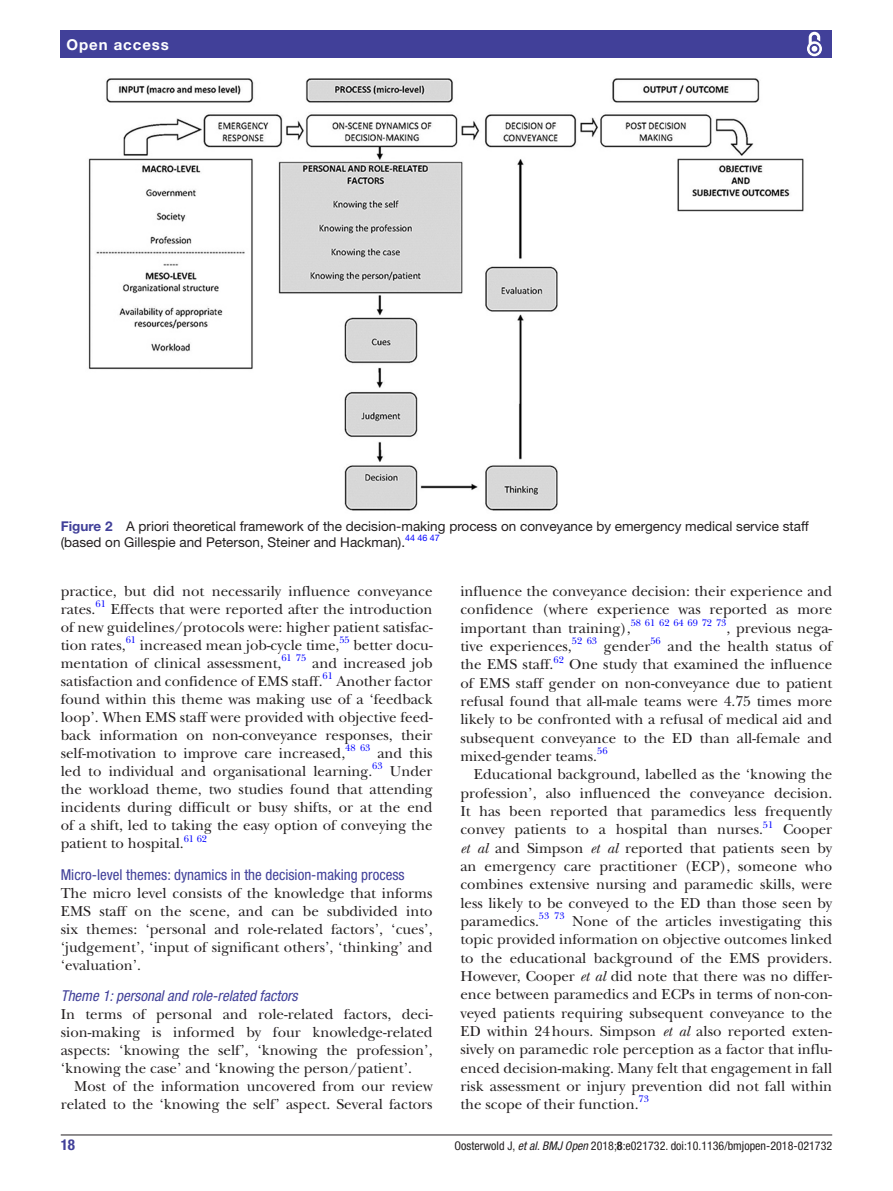
<style>
.page{position:relative;width:893px;height:1191px;background:#fff}
.page>*{position:absolute;margin:0;border:0;box-sizing:border-box;transform-origin:0 0}
.t1{font:15px/18.3px "New Baskerville";color:#231f20;text-align:justify}
.t2{font:condensed 15px "Helvetica Neue LT Std";color:#414099}
.t3{font:italic condensed 15px "Helvetica Neue LT Std";color:#414099}
.t4{font:700 15px "Helvetica Neue LT Std";letter-spacing:.065em;color:#fff}
.t5{font:700 condensed 15px "Helvetica Neue LT Std";color:#414099}
.t6{font:13.5px/16.2px "Helvetica Neue LT Std";color:#231f20}
.t7{font:condensed 12px "Helvetica Neue LT Std";color:#231f20}
.t8{font:9.9px "New Baskerville";color:#00f}
.s1{font-weight:700;color:#414099}
.s2{font-style:italic}
.s3{font-weight:700}
</style>
<div class="page">
<hr style="left:61px;top:1134px;width:771px;height:1px;background:#231f20">
<div style="left:61px;top:31px;width:771px;height:27px;background:#414099"></div>
<svg style="left:807px;top:31px;width:15px;height:26px"></svg>
<img style="left:88px;top:78px;width:716px;height:433px">
<p class="t4" style="left:66px;top:35px;width:104px">Open access</p>
<p class="t6" style="left:61px;top:518px;width:749px"><span class="s1">Figure 2</span> A priori theoretical framework of the decision-making process on conveyance by emergency medical service staff (based on Gillespie and Peterson, Steiner and Hackman).<sup>44</sup> <sup>46</sup> <sup>47</sup></p>
<p class="t1" style="left:61px;top:582px;width:373px">practice, but did not necessarily influence conveyance rates.</p>
<p class="t8" style="left:96px;top:598px;width:12px">61</p>
<p class="t1" style="left:61px;top:600px;width:373px;text-indent:50px">Effects that were reported after the introduction of new guidelines/protocols were: higher patient satisfac&shy;tion rates,</p>
<p class="t8" style="left:126px;top:634px;width:12px">61</p>
<p class="t1" style="left:140px;top:636px;width:201px">increased mean job-cycle time,</p>
<p class="t8" style="left:339px;top:634px;width:12px">55</p>
<p class="t1" style="left:354px;top:636px;width:81px">better docu-</p>
<p class="t1" style="left:61px;top:654px;width:222px">mentation of clinical assessment,</p>
<p class="t8" style="left:281px;top:652px;width:26px">61 75</p>
<p class="t1" style="left:61px;top:654px;width:373px;text-indent:252px">and increased job satisfaction and confidence of EMS staff.</p>
<p class="t8" style="left:323px;top:670px;width:12px">61</p>
<p class="t1" style="left:61px;top:672px;width:373px;text-indent:276px">Another factor found within this theme was making use of a ‘feedback loop’. When EMS staff were provided with objective feed&shy;back information on non-conveyance responses, their self-motivation to improve care increased,</p>
<p class="t8" style="left:345px;top:742px;width:27px">48 63</p>
<p class="t1" style="left:377px;top:744px;width:57px">and this</p>
<p class="t1" style="left:61px;top:762px;width:313px">led to individual and organisational learning.</p>
<p class="t8" style="left:372px;top:760px;width:12px">63</p>
<p class="t1" style="left:61px;top:762px;width:373px;text-indent:329px">Under the workload theme, two studies found that attending incidents during difficult or busy shifts, or at the end of a shift, led to taking the easy option of conveying the patient to hospital.<sup>61</sup> <sup>62</sup></p>
<p class="t2" style="left:61px;top:865px;width:345px">Micro-level themes: dynamics in the decision-making process</p>
<p class="t1" style="left:61px;top:884px;width:373px">The micro level consists of the knowledge that informs EMS staff on the scene, and can be subdivided into six themes: ‘personal and role-related factors’, ‘cues’, ‘judgement’, ‘input of significant others’, ‘thinking’ and ‘evaluation’.</p>
<p class="t3" style="left:61px;top:987px;width:238px">Theme 1: personal and role-related factors</p>
<p class="t1" style="left:61px;top:1005px;width:373px">In terms of personal and role-related factors, deci&shy;sion-making is informed by four knowledge-related aspects: ‘knowing the self’, ‘knowing the profession’, ‘knowing the case’ and ‘knowing the person/patient’.</p>
<p class="t1" style="left:61px;top:1077px;width:373px;text-align:right">Most of the information uncovered from our review related to the ‘knowing the self’ aspect. Several factors</p>
<p class="t1" style="left:460px;top:582px;width:373px">influence the conveyance decision: their experience and confidence (where experience was reported as more important than training),</p>
<p class="t8" style="left:631px;top:617px;width:97px">58 61 62 64 69 72 73</p>
<p class="t1" style="left:726px;top:619px;width:107px">, previous nega-</p>
<p class="t1" style="left:460px;top:637px;width:113px">tive experiences,</p>
<p class="t8" style="left:572px;top:635px;width:27px">52 63</p>
<p class="t1" style="left:604px;top:637px;width:48px">gender</p>
<p class="t8" style="left:650px;top:635px;width:12px">56</p>
<p class="t1" style="left:668px;top:637px;width:166px">and the health status of</p>
<p class="t1" style="left:460px;top:655px;width:95px">the EMS staff.</p>
<p class="t8" style="left:553px;top:653px;width:12px">62</p>
<p class="t1" style="left:460px;top:655px;width:373px;text-indent:109px">One study that examined the influence of EMS staff gender on non-conveyance due to patient refusal found that all-male teams were 4.75 times more likely to be confronted with a refusal of medical aid and subsequent conveyance to the ED than all-female and mixed-gender teams.<sup>56</sup></p>
<p class="t1" style="left:460px;top:765px;width:373px;text-indent:14px">Educational background, labelled as the ‘knowing the profession’, also influenced the conveyance decision.<br>It has been reported that paramedics less frequently convey patients to a hospital than nurses.</p>
<p class="t8" style="left:763px;top:818px;width:12px">51</p>
<p class="t1" style="left:460px;top:820px;width:373px;text-indent:323px">Cooper <span class="s2">et al</span> and Simpson <span class="s2">et al</span> reported that patients seen by an emergency care practitioner (ECP), someone who combines extensive nursing and paramedic skills, were less likely to be conveyed to the ED than those seen by paramedics.<sup>53</sup> <sup>73</sup></p>
<p class="t1" style="left:460px;top:912px;width:373px;text-indent:112px">None of the articles investigating this topic provided information on objective outcomes linked to the educational background of the EMS providers.<br>However, Cooper <span class="s2">et al</span> did note that there was no differ&shy;ence between paramedics and ECPs in terms of non-con&shy;veyed patients requiring subsequent conveyance to the ED within 24hours. Simpson <span class="s2">et al</span> also reported exten&shy;sively on paramedic role perception as a factor that influ&shy;enced decision-making. Many felt that engagement in fall risk assessment or injury prevention did not fall within the scope of their function.<sup>73</sup></p>
<p class="t5" style="left:61px;top:1135px;width:16px">18</p>
<p class="t7" style="left:455px;top:1138px;width:379px">Oosterwold J, <span class="s2">et al</span>. <span class="s2">BMJ Open</span> 2018;<span class="s3">8</span>:e021732. doi:10.1136/bmjopen-2018-021732</p>
</div>
